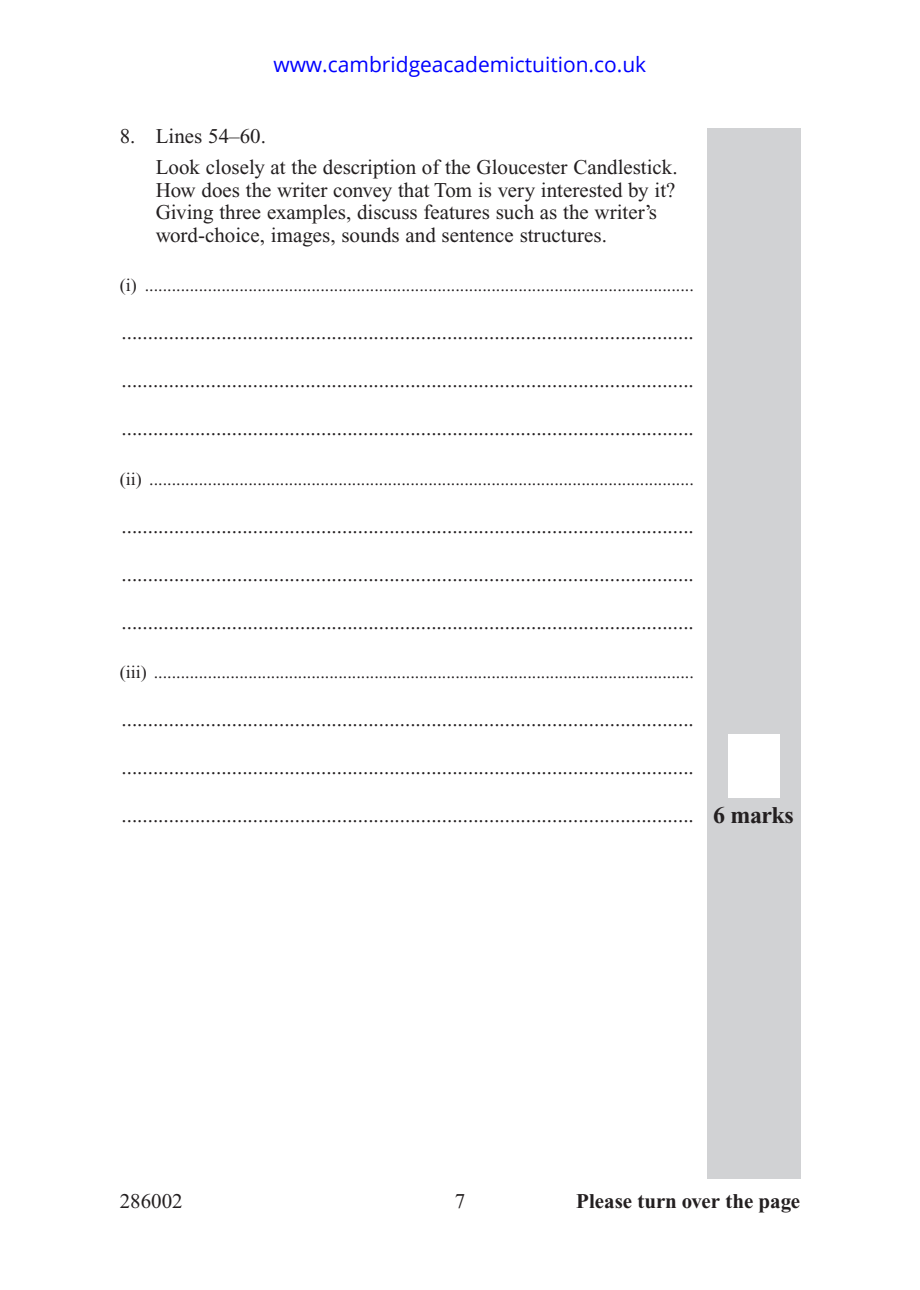
<style>
.page{position:relative;width:920px;height:1290px;background:#fff}
.page>*{position:absolute;margin:0;border:0;box-sizing:border-box;transform-origin:0 0}
.t1{font:21px/22.5px "Times New Roman";color:#231f20}
.t2{font:21px "Open Sans";color:#00f}
.t3{font:700 21px "Times New Roman";color:#231f20}
.t4{font:21px "Times New Roman";color:#231f20}
.t5{font:18px "Times New Roman";color:#231f20}
.s1{font-weight:700;font-size:24px}
</style>
<div class="page">
<div style="left:707px;top:128px;width:93px;height:1051px;background:#d1d2d4"></div>
<div style="left:728px;top:734px;width:51px;height:64px;background:#fff"></div>
<p class="t2" style="left:273px;top:49px;width:374px">www.cambridgeacademictuition.co.uk</p>
<p class="t1" style="left:156px;top:122px;width:523px;line-height:31.5px;text-indent:-36px">8. Lines 54–60.<br>Look closely at the description of the Gloucester Candlestick.</p>
<p class="t1" style="left:156px;top:181px;width:521px">How does the writer convey that Tom is very interested by it?<br>Giving three examples, discuss features such as the writer’s word-choice, images, sounds and sentence structures.</p>
<p class="t5" style="left:120px;top:279px;width:576px">(i) ..........................................................................................................................</p>
<p class="t1" style="left:122px;top:323px;width:574px">.............................................................................................................</p>
<p class="t1" style="left:122px;top:371px;width:574px">.............................................................................................................</p>
<p class="t1" style="left:122px;top:419px;width:574px">.............................................................................................................</p>
<p class="t5" style="left:120px;top:472px;width:576px">(ii) .........................................................................................................................</p>
<p class="t1" style="left:122px;top:517px;width:574px">.............................................................................................................</p>
<p class="t1" style="left:122px;top:565px;width:574px">.............................................................................................................</p>
<p class="t1" style="left:122px;top:613px;width:574px">.............................................................................................................</p>
<p class="t5" style="left:120px;top:666px;width:576px">(iii) ........................................................................................................................</p>
<p class="t1" style="left:122px;top:710px;width:574px">.............................................................................................................</p>
<p class="t1" style="left:122px;top:758px;width:574px">.............................................................................................................</p>
<p class="t1" style="left:122px;top:806px;width:674px">............................................................................................................. <span class="s1">6 marks</span></p>
<p class="t4" style="left:120px;top:1188px;width:64px">286002</p>
<p class="t4" style="left:455px;top:1188px;width:12px">7</p>
<p class="t3" style="left:576px;top:1194px;width:225px">Please turn over the page</p>
</div>
